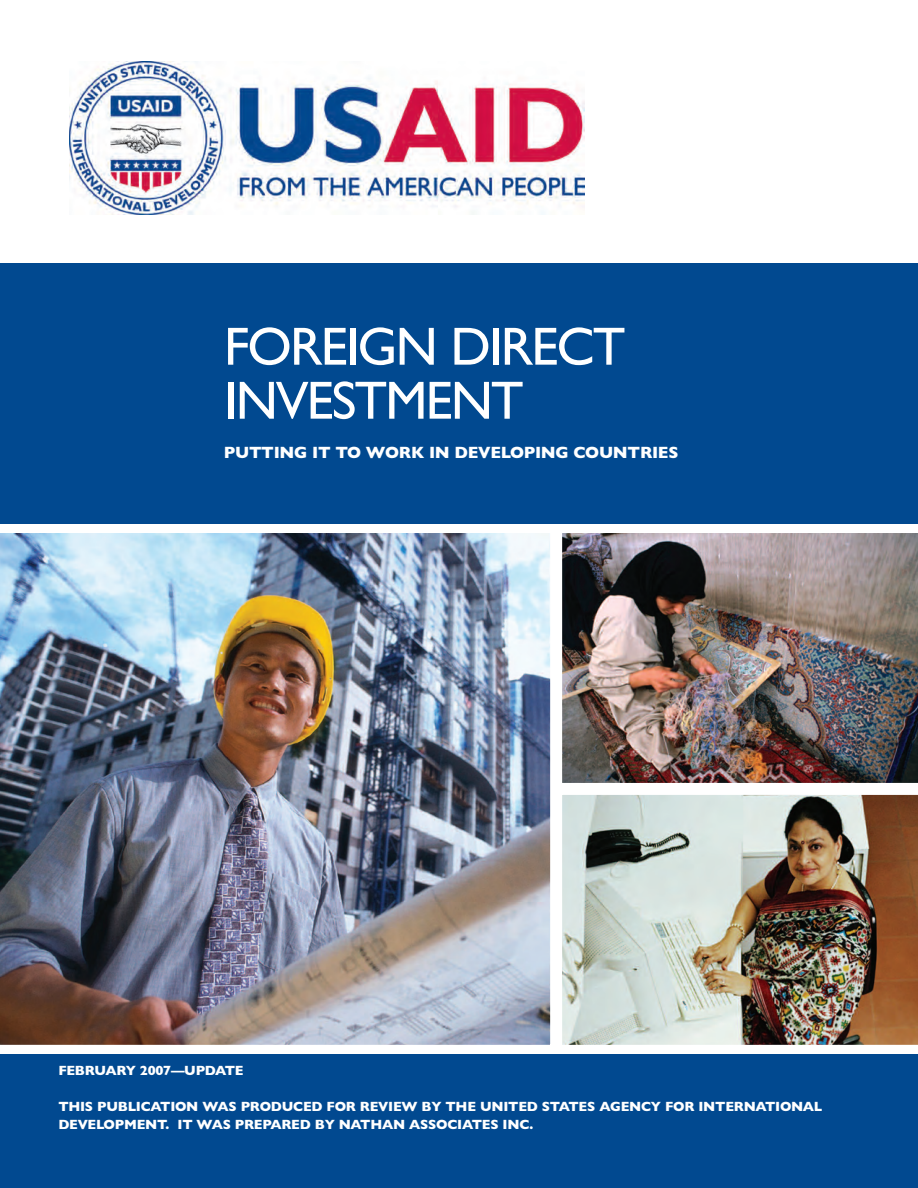
<style>
.page{position:relative;width:918px;height:1188px;background:#fff}
.page>*{position:absolute;margin:0;border:0;box-sizing:border-box;transform-origin:0 0}
.t1{font:54px/54px "Gill Sans";letter-spacing:-.035em;color:#fff}
.t2{font:700 16.5px "Gill Sans";letter-spacing:-.02em;color:#fff}
.t3{font:700 13.5px/18px "Gill Sans";letter-spacing:-.02em;color:#fff}
</style>
<div class="page">
<div style="left:0;top:263px;width:918px;height:260px;background:#014990"></div>
<img style="left:69px;top:61px;width:515px;height:153px">
<img style="left:562px;top:533px;width:356px;height:250px">
<img style="left:0;top:533px;width:551px;height:512px">
<div style="left:0;top:1054px;width:918px;height:134px;background:#014990"></div>
<img style="left:562px;top:794px;width:356px;height:251px">
<h1 class="t1" style="left:224px;top:319px;width:403px">FOREIGN DIRECT<br>INVESTMENT</h1>
<p class="t2" style="left:224px;top:442px;width:456px">PUTTING IT TO WORK IN DEVELOPING COUNTRIES</p>
<p class="t3" style="left:58px;top:1062px;width:187px">FEBRUARY 2007—UPDATE</p>
<p class="t3" style="left:58px;top:1098px;width:766px">THIS PUBLICATION WAS PRODUCED FOR REVIEW BY THE UNITED STATES AGENCY FOR INTERNATIONAL<br>DEVELOPMENT. IT WAS PREPARED BY NATHAN ASSOCIATES INC.</p>
</div>
